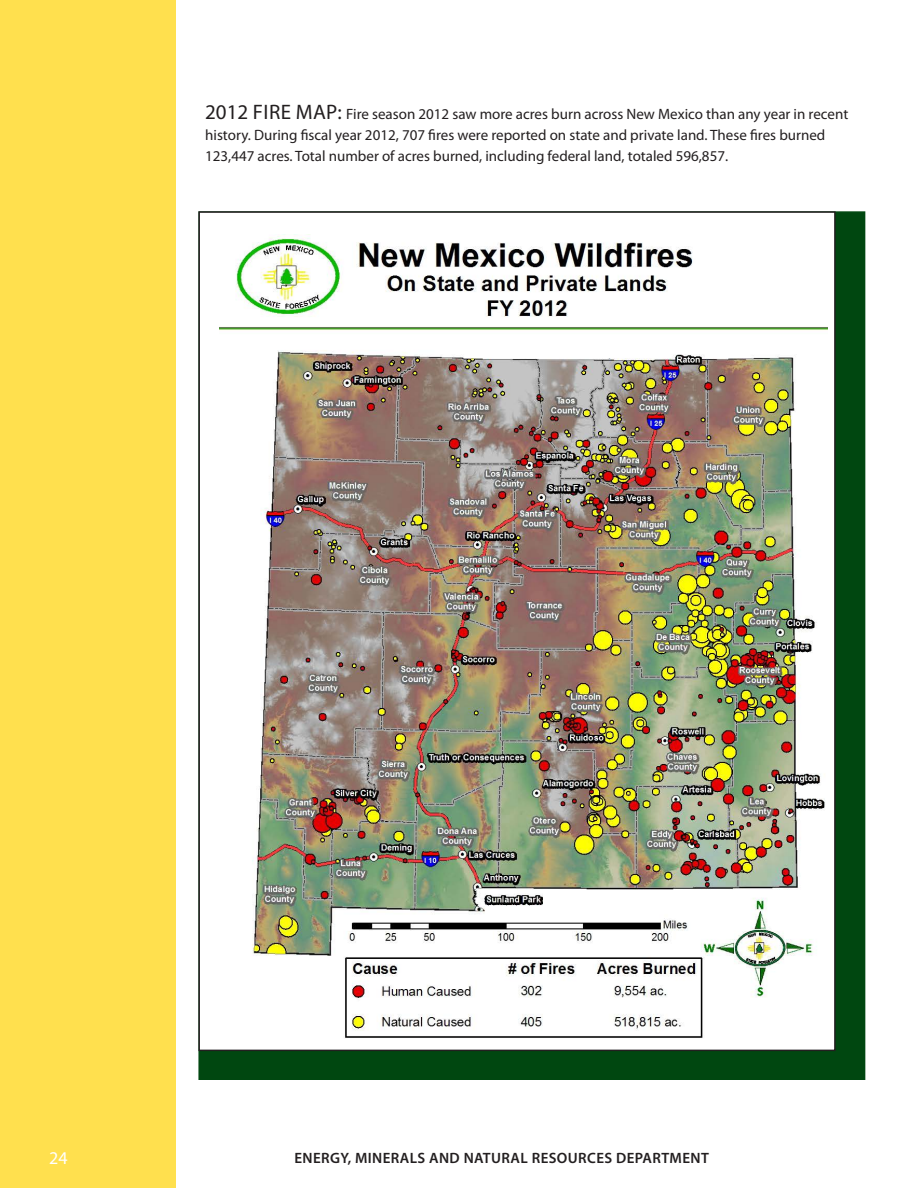
<style>
.page{position:relative;width:918px;height:1188px;background:#fff}
.page>*{position:absolute;margin:0;border:0;box-sizing:border-box;transform-origin:0 0}
.t1{font:18px "Myriad Pro";color:#fff}
.Body_1{font:15px/21px "Myriad Pro";color:#231f20}
.t2{font:600 15px "Myriad Pro";letter-spacing:.025em;color:#231f20}
.s1{font-size:21px}
</style>
<div class="page">
<div style="left:0;top:0;width:176px;height:1188px;background:#ffe04e"></div>
<div style="left:198px;top:211px;width:667px;height:869px;background:#004710"></div>
<div style="left:199px;top:212px;width:636px;height:838px;background:#fff"></div>
<img style="left:219px;top:234px;width:608px;height:804px">
<p class="Body_1" style="left:205px;top:104px;width:645px"><span class="s1">2012 FIRE MAP:</span> Fire season 2012 saw more acres burn across New Mexico than any year in recent history. During fiscal year 2012, 707 fires were reported on state and private land. These fires burned<br>123,447 acres. Total number of acres burned, including federal land, totaled 596,857.</p>
<p class="t1" style="left:49px;top:1147px;width:20px">24</p>
<p class="t2" style="left:294px;top:1149px;width:416px">ENERGY, MINERALS AND NATURAL RESOURCES DEPARTMENT</p>
</div>
